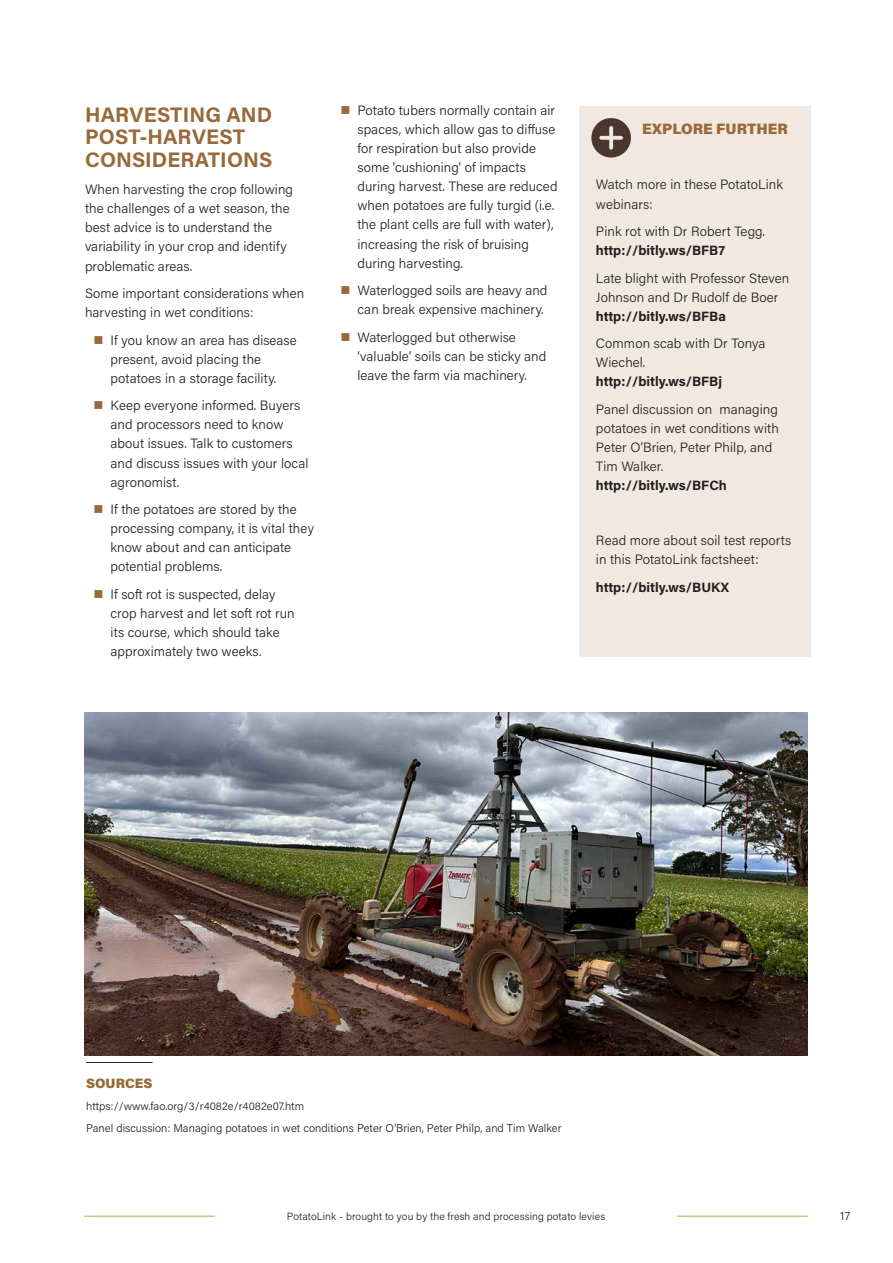
<style>
.page{position:relative;width:893px;height:1263px;background:#fff}
.page>*{position:absolute;margin:0;border:0;box-sizing:border-box;transform-origin:0 0}
.Head4{font:700 21px/22.5px "Acumin Pro";letter-spacing:.005em;color:#986a3a}
.Head5{font:900 15px "Acumin Pro";color:#986a3a}
.Body_copy{font:300 13.5px/19px "Acumin Pro";letter-spacing:.005em;color:#231f20}
.Body_copy-2{font:700 13.5px "Acumin Pro";letter-spacing:.005em;color:#231f20}
.Reference_heading{font:900 13.5px "Acumin Pro";color:#986a3a}
.t1{font:300 12px "Acumin Pro";color:#231f20}
.t2{font:300 11.25px "Acumin Pro";letter-spacing:.005em;color:#231f20}
.t3{font:300 10.5px "Acumin Pro";letter-spacing:.01em;color:#231f20}
.s1{font-weight:700}
</style>
<div class="page">
<hr style="left:86px;top:1062px;width:67px;height:1px;background:#231f20">
<div style="left:579px;top:106px;width:232px;height:551px;background:#f1e9e1"></div>
<img style="left:591px;top:118px;width:40px;height:40px">
<img style="left:84px;top:712px;width:724px;height:344px">
<hr style="left:677px;top:1216px;width:131px;height:1px;background:#8dbe3e">
<hr style="left:84px;top:1216px;width:131px;height:1px;background:#8dbe3e">
<p class="Head4" style="left:85px;top:102px;width:189px">HARVESTING AND<br>POST-HARVEST<br>CONSIDERATIONS</p>
<p class="Body_copy" style="left:85px;top:180px;width:210px">When harvesting the crop following the challenges of a wet season, the best advice is to understand the variability in your crop and identify problematic areas.</p>
<p class="Body_copy" style="left:85px;top:283px;width:221px">Some important considerations when harvesting in wet conditions:</p>
<p class="Body_copy" style="left:111px;top:330px;width:188px">If you know an area has disease present, avoid placing the potatoes in a storage facility.</p>
<p class="Body_copy" style="left:111px;top:396px;width:199px">Keep everyone informed. Buyers and processors need to know about issues. Talk to customers and discuss issues with your local agronomist.</p>
<p class="Body_copy" style="left:111px;top:499px;width:205px">If the potatoes are stored by the processing company, it is vital they know about and can anticipate potential problems.</p>
<p class="Body_copy" style="left:111px;top:584px;width:186px">If soft rot is suspected, delay crop harvest and let soft rot run its course, which should take approximately two weeks.</p>
<p class="Body_copy" style="left:357px;top:100px;width:202px">Potato tubers normally contain air spaces, which allow gas to diffuse for respiration but also provide some 'cushioning' of impacts during harvest. These are reduced when potatoes are fully turgid (i.e. the plant cells are full with water), increasing the risk of bruising during harvesting.</p>
<p class="Body_copy" style="left:357px;top:280px;width:191px">Waterlogged soils are heavy and can break expensive machinery.</p>
<p class="Body_copy" style="left:357px;top:327px;width:190px">Waterlogged but otherwise ‘valuable’ soils can be sticky and leave the farm via machinery.</p>
<p class="Head5" style="left:642px;top:118px;width:147px">EXPLORE FURTHER</p>
<p class="Body_copy" style="left:596px;top:175px;width:188px">Watch more in these PotatoLink webinars:</p>
<p class="Body_copy" style="left:596px;top:221px;width:171px">Pink rot with Dr Robert Tegg. <span class="s1">http://bitly.ws/BFB7</span></p>
<p class="Body_copy" style="left:596px;top:268px;width:195px">Late blight with Professor Steven<br>Johnson and Dr Rudolf de Boer <span class="s1">http://bitly.ws/BFBa</span></p>
<p class="Body_copy" style="left:596px;top:334px;width:171px">Common scab with Dr Tonya<br>Wiechel. <span class="s1">http://bitly.ws/BFBj</span></p>
<p class="Body_copy" style="left:596px;top:399px;width:184px">Panel discussion on managing potatoes in wet conditions with<br>Peter O’Brien, Peter Philp, and<br>Tim Walker. <span class="s1">http://bitly.ws/BFCh</span></p>
<p class="Body_copy" style="left:596px;top:530px;width:197px">Read more about soil test reports in this PotatoLink factsheet:</p>
<p class="Body_copy-2" style="left:596px;top:578px;width:134px">http://bitly.ws/BUKX</p>
<p class="Reference_heading" style="left:86px;top:1074px;width:68px">SOURCES</p>
<p class="t2" style="left:86px;top:1099px;width:220px">https://www.fao.org/3/r4082e/r4082e07.htm</p>
<p class="t2" style="left:86px;top:1121px;width:477px">Panel discussion: Managing potatoes in wet conditions Peter O’Brien, Peter Philp, and Tim Walker</p>
<p class="t3" style="left:287px;top:1209px;width:320px">PotatoLink - brought to you by the fresh and processing potato levies</p>
<p class="t1" style="left:840px;top:1208px;width:12px">17</p>
</div>
